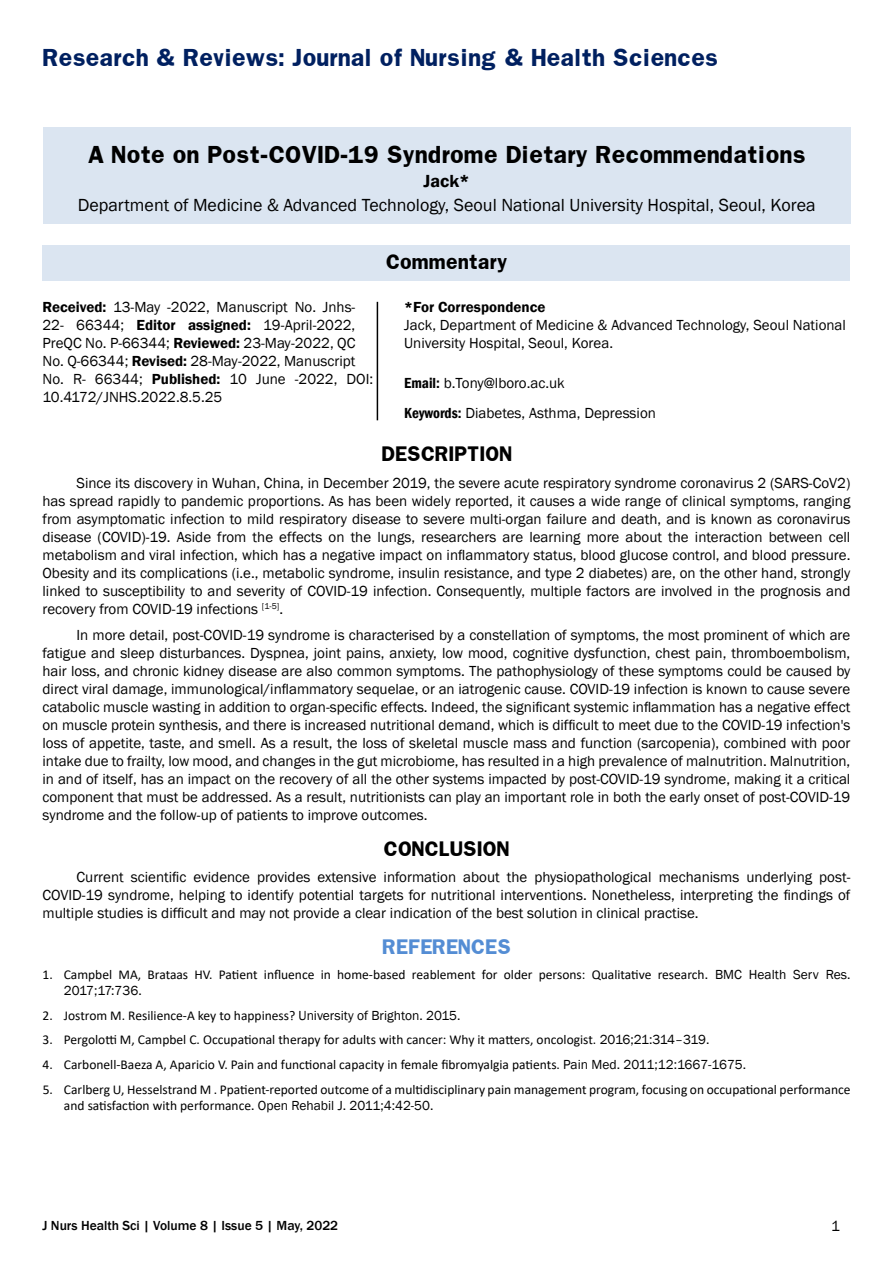
<style>
.page{position:relative;width:893px;height:1263px;background:#fff}
.page>*{position:absolute;margin:0;border:0;box-sizing:border-box;transform-origin:0 0}
.t1{font:700 21px "Franklin";color:#000}
.t2{font:700 21px "Franklin";color:#002060}
.t3{font:18px "Franklin Gothic";color:#000}
.t4{font:700 18px "Franklin";color:#000}
.t5{font:700 18px "Franklin";color:#548dd4}
.t6{font:600 18px "Franklin Gothic";color:#000}
.t7{font:15px/18px "Franklin Gothic";color:#000}
.t8{font:600 15px "Franklin Gothic";color:#000}
.t9{font:13.5px/16.2px "Calibri";color:#000}
.t10{font:500 13.5px "Franklin Gothic";color:#000}
.t11{font:13.5px "Franklin Gothic";letter-spacing:-.02em;color:#000}
.s1{font-weight:600}
.s2{font-weight:600;font-stretch:condensed}
.s3{font-family:"Franklin Gothic"}
</style>
<div class="page">
<div style="left:43px;top:128px;width:808px;height:96px;background:#dbe5f1"></div>
<div style="left:43px;top:245px;width:807px;height:35px;background:#dbe5f1"></div>
<hr style="left:377px;top:302px;width:1px;height:118px;background:#000">
<h1 class="t2" style="left:43px;top:43px;width:677px">Research &amp; Reviews: Journal of Nursing &amp; Health Sciences</h1>
<h1 class="t1" style="left:88px;top:140px;width:720px">A Note on Post-COVID-19 Syndrome Dietary Recommendations</h1>
<p class="t6" style="left:424px;top:170px;width:48px">Jack*</p>
<p class="t3" style="left:78px;top:194px;width:739px">Department of Medicine &amp; Advanced Technology, Seoul National University Hospital, Seoul, Korea</p>
<p class="t4" style="left:386px;top:250px;width:123px">Commentary</p>
<p class="t7" style="left:43px;top:299px;width:332px"><span class="s1">Received:</span> 13-May -2022, Manuscript No. Jnhs-22- 66344; <span class="s1">Editor assigned:</span> 19-April-2022, PreQC No. P-66344; <span class="s1">Reviewed:</span> 23-May-2022, QC No. Q-66344; <span class="s1">Revised:</span> 28-May-2022, Manuscript No. R- 66344; <span class="s1">Published:</span> 10 June -2022, DOI:<br>10.4172/JNHS.2022.8.5.25</p>
<p class="t8" style="left:404px;top:298px;width:143px">*For Correspondence</p>
<p class="t7" style="left:404px;top:317px;width:443px">Jack, Department of Medicine &amp; Advanced Technology, Seoul National<br>University Hospital, Seoul, Korea.</p>
<p class="t7" style="left:404px;top:368px;width:253px;line-height:30.8px"><span class="s2">Email:</span> b.Tony@lboro.ac.uk<br><span class="s2">Keywords:</span> Diabetes, Asthma, Depression</p>
<p class="t4" style="left:381px;top:442px;width:132px">DESCRIPTION</p>
<p class="t7" style="left:43px;top:474px;width:809px;text-align:justify;text-indent:34px">Since its discovery in Wuhan, China, in December 2019, the severe acute respiratory syndrome coronavirus 2 (SARS-CoV2) has spread rapidly to pandemic proportions. As has been widely reported, it causes a wide range of clinical symptoms, ranging from asymptomatic infection to mild respiratory disease to severe multi-organ failure and death, and is known as coronavirus disease (COVID)-19. Aside from the effects on the lungs, researchers are learning more about the interaction between cell metabolism and viral infection, which has a negative impact on inflammatory status, blood glucose control, and blood pressure.<br>Obesity and its complications (i.e., metabolic syndrome, insulin resistance, and type 2 diabetes) are, on the other hand, strongly linked to susceptibility to and severity of COVID-19 infection. Consequently, multiple factors are involved in the prognosis and recovery from COVID-19 infections <sup>[1-5]</sup>.</p>
<p class="t7" style="left:42px;top:627px;width:809px;text-align:justify;text-indent:34px">In more detail, post-COVID-19 syndrome is characterised by a constellation of symptoms, the most prominent of which are fatigue and sleep disturbances. Dyspnea, joint pains, anxiety, low mood, cognitive dysfunction, chest pain, thromboembolism, hair loss, and chronic kidney disease are also common symptoms. The pathophysiology of these symptoms could be caused by direct viral damage, immunological/inflammatory sequelae, or an iatrogenic cause. COVID-19 infection is known to cause severe catabolic muscle wasting in addition to organ-specific effects. Indeed, the significant systemic inflammation has a negative effect on muscle protein synthesis, and there is increased nutritional demand, which is difficult to meet due to the COVID-19 infection's loss of appetite, taste, and smell. As a result, the loss of skeletal muscle mass and function (sarcopenia), combined with poor intake due to frailty, low mood, and changes in the gut microbiome, has resulted in a high prevalence of malnutrition. Malnutrition, in and of itself, has an impact on the recovery of all the other systems impacted by post-COVID-19 syndrome, making it a critical component that must be addressed. As a result, nutritionists can play an important role in both the early onset of post-COVID-19 syndrome and the follow-up of patients to improve outcomes.</p>
<p class="t4" style="left:384px;top:836px;width:127px">CONCLUSION</p>
<p class="t7" style="left:43px;top:869px;width:809px;text-align:justify;text-indent:34px">Current scientific evidence provides extensive information about the physiopathological mechanisms underlying post-COVID-19 syndrome, helping to identify potential targets for nutritional interventions. Nonetheless, interpreting the findings of multiple studies is difficult and may not provide a clear indication of the best solution in clinical practise.</p>
<p class="t5" style="left:382px;top:934px;width:130px">REFERENCES</p>
<p class="t9" style="left:43px;top:966px;width:809px">1. Campbel MA, Brataas HV. Patient influence in home-based reablement for older persons: Qualitative research<span class="s3">. BMC Health Serv Res.</span></p>
<p class="t11" style="left:64px;top:982px;width:79px">2017;17:736.</p>
<p class="t9" style="left:43px;top:1007px;width:419px">2. Jostrom M. Resilience-A key to happiness? <span class="s3">University of Brighton. 2015.</span></p>
<p class="t9" style="left:43px;top:1031px;width:668px">3. Pergolotti M, Campbel C. Occupational therapy for adults with cancer: Why it matters, oncologist. <span class="s3">2016;21:314–319.</span></p>
<p class="t9" style="left:43px;top:1056px;width:705px">4. Carbonell-Baeza A, Aparicio V. Pain and functional capacity in female fibromyalgia patients. <span class="s3">Pain Med. 2011;12:1667-1675.</span></p>
<p class="t9" style="left:64px;top:1081px;width:788px;text-indent:-21px">5. Carlberg U, Hesselstrand M . Ppatient-reported outcome of a multidisciplinary pain management program, focusing on occupational performance and satisfaction with performance<span class="s3">. Open Rehabil J. 2011;4:42-50.</span></p>
<p class="t10" style="left:43px;top:1217px;width:297px">J Nurs Health Sci | Volume 8 | Issue 5 | May, 2022</p>
<p class="t7" style="left:831px;top:1217px;width:10px">1</p>
</div>
